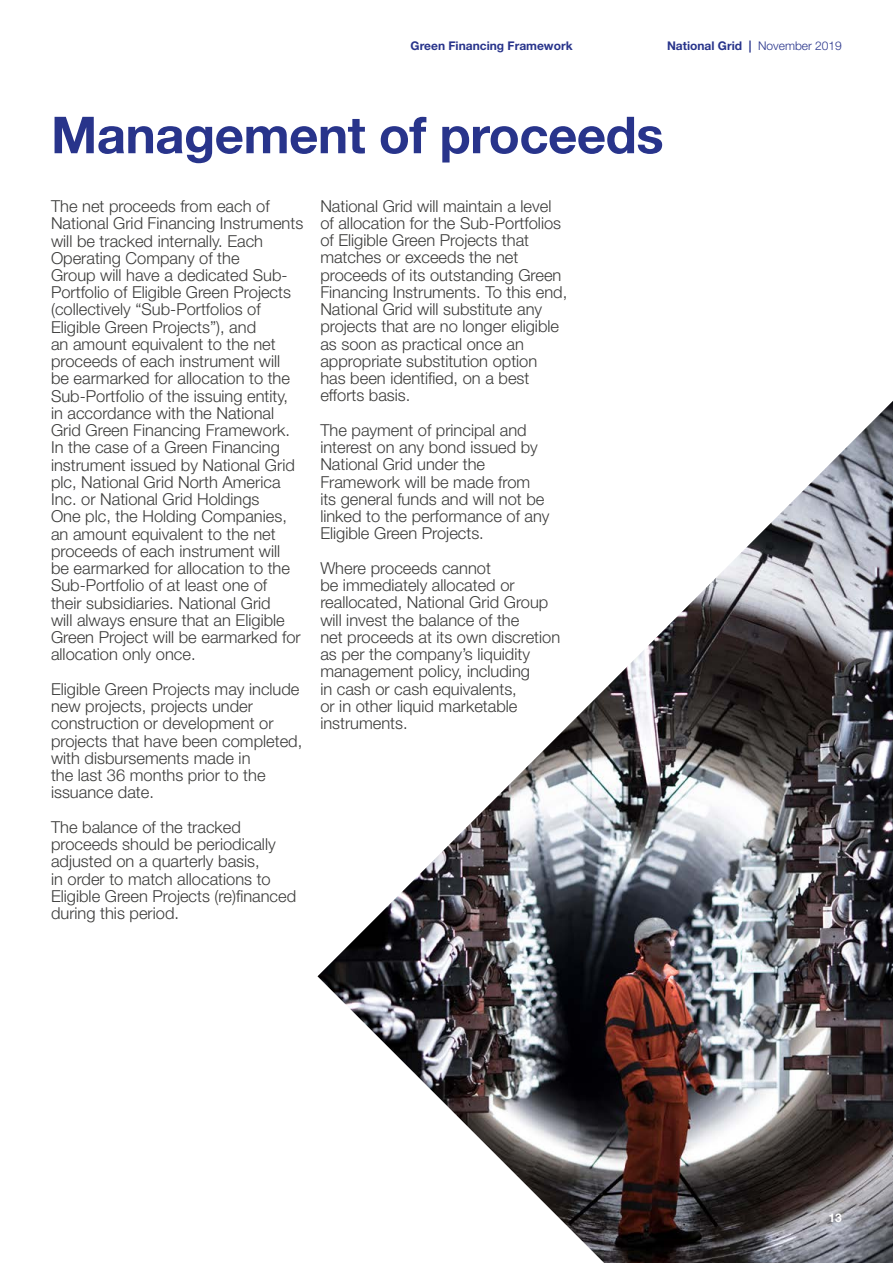
<style>
.page{position:relative;width:893px;height:1263px;background:#fff}
.page>*{position:absolute;margin:0;border:0;box-sizing:border-box;transform-origin:0 0}
.t1{font:700 51px "Helvetica Neue";letter-spacing:-.01em;color:#28348b}
.t2{font:300 16.5px/17.2px "Helvetica Neue";color:#3c3c3b}
.t3{font:700 12px "Helvetica Neue";color:#28348b}
.t4{font:700 12px "Helvetica Neue";color:#fff}
.s1{font-weight:300}
</style>
<div class="page">
<img style="left:317px;top:401px;width:576px;height:862px">
<p class="t3" style="left:411px;top:38px;width:163px">Green Financing Framework</p>
<p class="t3" style="left:667px;top:38px;width:176px">National Grid | <span class="s1">November 2019</span></p>
<h1 class="t1" style="left:51px;top:103px;width:614px">Management of proceeds</h1>
<p class="t2" style="left:51px;top:197px;width:254px">The net proceeds from each of<br>National Grid Financing Instruments will be tracked internally. Each<br>Operating Company of the<br>Group will have a dedicated Sub-<br>Portfolio of Eligible Green Projects (collectively “Sub-Portfolios of<br>Eligible Green Projects”), and<br>an amount equivalent to the net proceeds of each instrument will<br>be earmarked for allocation to the<br>Sub-Portfolio of the issuing entity, in accordance with the National<br>Grid Green Financing Framework.<br>In the case of a Green Financing instrument issued by National Grid plc, National Grid North America<br>Inc. or National Grid Holdings<br>One plc, the Holding Companies, an amount equivalent to the net proceeds of each instrument will<br>be earmarked for allocation to the<br>Sub-Portfolio of at least one of<br>their subsidiaries. National Grid<br>will always ensure that an Eligible<br>Green Project will be earmarked for allocation only once.</p>
<p class="t2" style="left:51px;top:680px;width:253px">Eligible Green Projects may include new projects, projects under construction or development or projects that have been completed, with disbursements made in<br>the last 36 months prior to the issuance date.</p>
<p class="t2" style="left:51px;top:818px;width:247px">The balance of the tracked proceeds should be periodically adjusted on a quarterly basis,<br>in order to match allocations to<br>Eligible Green Projects (re)financed during this period.</p>
<p class="t2" style="left:320px;top:197px;width:248px">National Grid will maintain a level of allocation for the Sub-Portfolios of Eligible Green Projects that matches or exceeds the net proceeds of its outstanding Green<br>Financing Instruments. To this end,<br>National Grid will substitute any projects that are no longer eligible as soon as practical once an appropriate substitution option<br>has been identified, on a best efforts basis.</p>
<p class="t2" style="left:320px;top:421px;width:231px">The payment of principal and interest on any bond issued by<br>National Grid under the<br>Framework will be made from its general funds and will not be linked to the performance of any<br>Eligible Green Projects.</p>
<p class="t2" style="left:320px;top:559px;width:241px">Where proceeds cannot<br>be immediately allocated or reallocated, National Grid Group will invest the balance of the<br>net proceeds at its own discretion as per the company’s liquidity management policy, including<br>in cash or cash equivalents,<br>or in other liquid marketable instruments.</p>
<p class="t4" style="left:829px;top:1210px;width:15px">13</p>
</div>
